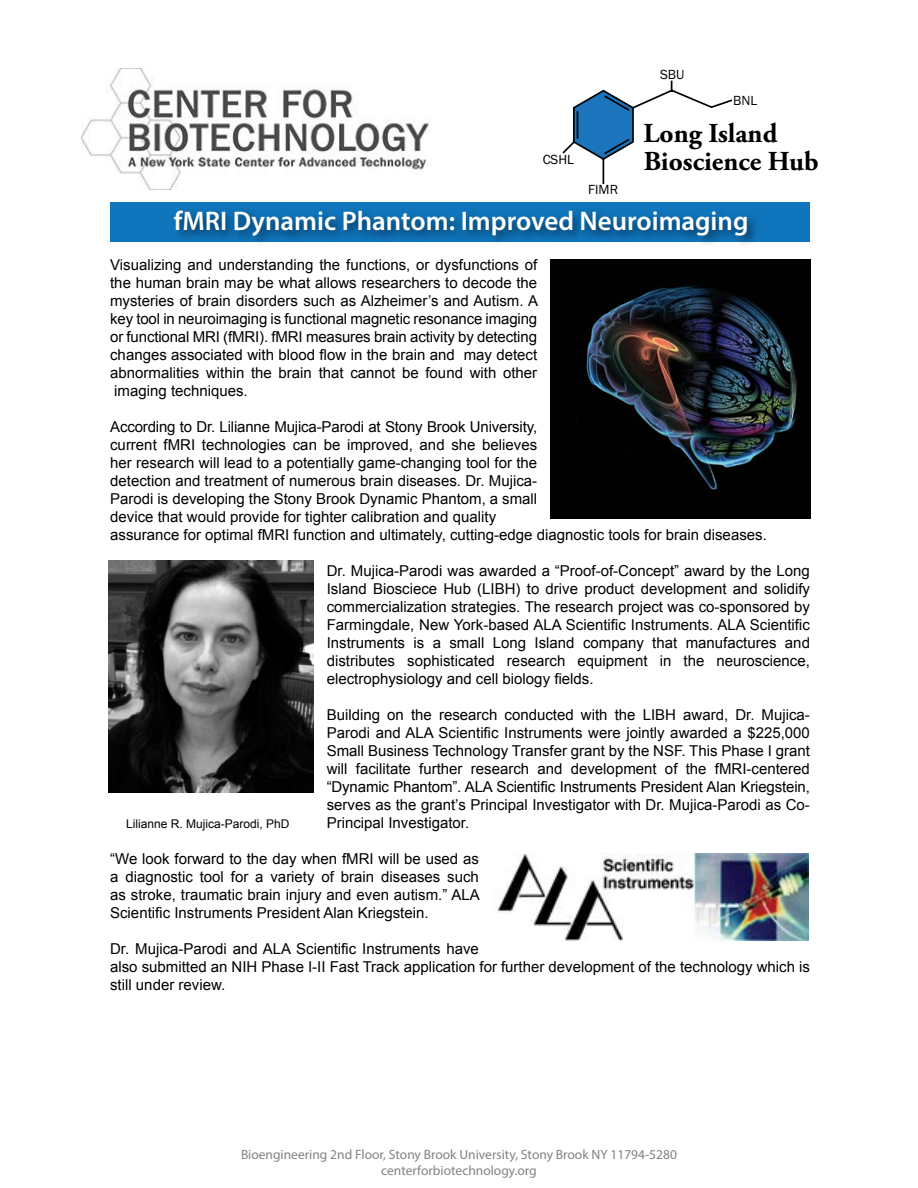
<style>
.page{position:relative;width:918px;height:1188px;background:#fff}
.page>*{position:absolute;margin:0;border:0;box-sizing:border-box;transform-origin:0 0}
.t1{font:700 27.3px/28.5px "Adobe Garamond Pro";color:#000}
.t2{font:600 27px "Myriad Pro";color:#fff}
.t3{font:15px/18px "Arial";color:#000;text-align:justify}
.t4{font:13.65px "Franklin Gothic";color:#000}
.t5{font:13.5px/16.2px "Myriad Pro";color:#808285;text-align:center}
.t6{font:12px "Arial";color:#000}
</style>
<div class="page">
<img style="left:81px;top:68px;width:348px;height:121px">
<div style="left:110px;top:203px;width:700px;height:39px;background:#0f75bc"></div>
<div style="left:171px;top:207px;width:589px;height:41px;background:#000;opacity:.55"></div>
<svg style="left:562px;top:80px;width:171px;height:105px"></svg>
<img style="left:497px;top:853px;width:312px;height:87px">
<img style="left:551px;top:259px;width:259px;height:259px">
<img style="left:108px;top:560px;width:205px;height:232px">
<p class="t4" style="left:543px;top:151px;width:33px">CSHL</p>
<p class="t4" style="left:588px;top:181px;width:31px">FIMR</p>
<p class="t4" style="left:660px;top:66px;width:26px">SBU</p>
<p class="t4" style="left:733px;top:92px;width:25px">BNL</p>
<h1 class="t1" style="left:644px;top:119px;width:177px">Long Island<br>Bioscience Hub</h1>
<h2 class="t2" style="left:174px;top:204px;width:576px">fMRI Dynamic Phantom: Improved Neuroimaging</h2>
<p class="t3" style="left:110px;top:256px;width:429px">Visualizing and understanding the functions, or dysfunctions of the human brain may be what allows researchers to decode the mysteries of brain disorders such as Alzheimer’s and Autism. A key tool in neuroimaging is functional magnetic resonance imaging or functional MRI (fMRI). fMRI measures brain activity by detecting changes associated with blood flow in the brain and may detect abnormalities within the brain that cannot be found with other imaging techniques.</p>
<p class="t3" style="left:110px;top:418px;width:658px;text-align:left">According to Dr. Lilianne Mujica-Parodi at Stony Brook University,<br>current fMRI technologies can be improved, and she believes<br>her research will lead to a potentially game-changing tool for the<br>detection and treatment of numerous brain diseases. Dr. Mujica-<br>Parodi is developing the Stony Brook Dynamic Phantom, a small<br>device that would provide for tighter calibration and quality<br>assurance for optimal fMRI function and ultimately, cutting-edge diagnostic tools for brain diseases.</p>
<p class="t3" style="left:327px;top:562px;width:485px">Dr. Mujica-Parodi was awarded a “Proof-of-Concept” award by the Long Island Biosciece Hub (LIBH) to drive product development and solidify commercialization strategies. The research project was co-sponsored by Farmingdale, New York-based ALA Scientific Instruments. ALA Scientific Instruments is a small Long Island company that manufactures and distributes sophisticated research equipment in the neuroscience, electrophysiology and cell biology fields.</p>
<p class="t3" style="left:327px;top:706px;width:485px">Building on the research conducted with the LIBH award, Dr. Mujica-Parodi and ALA Scientific Instruments were jointly awarded a $225,000<br>Small Business Technology Transfer grant by the NSF. This Phase I grant will facilitate further research and development of the fMRI-centered “Dynamic Phantom”. ALA Scientific Instruments President Alan Kriegstein, serves as the grant’s Principal Investigator with Dr. Mujica-Parodi as Co-Principal Investigator.</p>
<p class="t3" style="left:110px;top:850px;width:371px">“We look forward to the day when fMRI will be used as a diagnostic tool for a variety of brain diseases such as stroke, traumatic brain injury and even autism.” ALA Scientific Instruments President Alan Kriegstein.</p>
<p class="t3" style="left:110px;top:940px;width:701px;text-align:left">Dr. Mujica-Parodi and ALA Scientific Instruments have<br>also submitted an NIH Phase I-II Fast Track application for further development of the technology which is still under review.</p>
<p class="t6" style="left:126px;top:816px;width:165px">Lilianne R. Mujica-Parodi, PhD</p>
<p class="t5" style="left:241px;top:1146px;width:437px">Bioengineering 2nd Floor, Stony Brook University, Stony Brook NY 11794-5280 centerforbiotechnology.org</p>
</div>
